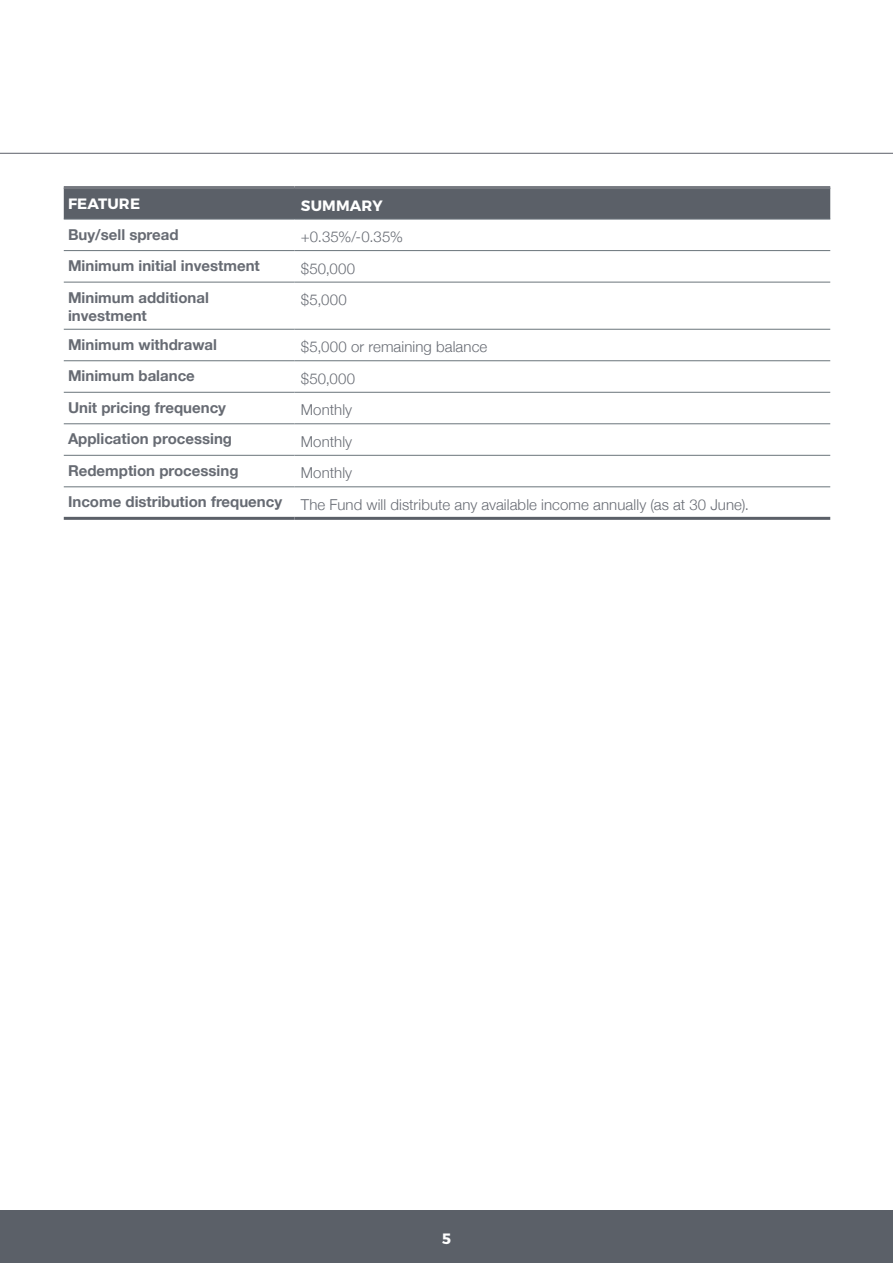
<style>
.page{position:relative;width:893px;height:1263px;background:#fff}
.page>*{position:absolute;margin:0;border:0;box-sizing:border-box;transform-origin:0 0}
.Sub_Headers_TABLE_BO{font:700 15px/18px "Helvetica Neue";color:#676b73}
.Body_Copy_TABLE{font:300 15px "Helvetica Neue";letter-spacing:.005em;color:#676b73}
.Headers_TABLE__SILVE{font:700 15px "Montserrat";letter-spacing:.01em;color:#fff}
</style>
<div class="page">
<div style="left:0;top:1211px;width:893px;height:52px;background:#5b6068"></div>
<hr style="left:0;top:153px;width:893px;height:1px;background:#5b6068">
<div style="left:64px;top:189px;width:766px;height:30px;background:#5b6068"></div>
<hr style="left:64px;top:219px;width:230px;height:1px;background:#6a747b">
<hr style="left:294px;top:219px;width:536px;height:1px;background:#6a747b">
<hr style="left:64px;top:250px;width:230px;height:1px;background:#6a747b">
<hr style="left:294px;top:250px;width:536px;height:1px;background:#6a747b">
<hr style="left:64px;top:282px;width:230px;height:1px;background:#6a747b">
<hr style="left:294px;top:282px;width:536px;height:1px;background:#6a747b">
<hr style="left:64px;top:329px;width:230px;height:1px;background:#6a747b">
<hr style="left:294px;top:329px;width:536px;height:1px;background:#6a747b">
<hr style="left:64px;top:360px;width:230px;height:1px;background:#6a747b">
<hr style="left:294px;top:360px;width:536px;height:1px;background:#6a747b">
<hr style="left:64px;top:392px;width:230px;height:1px;background:#6a747b">
<hr style="left:294px;top:392px;width:536px;height:1px;background:#6a747b">
<hr style="left:64px;top:423px;width:230px;height:1px;background:#6a747b">
<hr style="left:294px;top:423px;width:536px;height:1px;background:#6a747b">
<hr style="left:64px;top:455px;width:230px;height:1px;background:#6a747b">
<hr style="left:294px;top:455px;width:536px;height:1px;background:#6a747b">
<hr style="left:64px;top:487px;width:230px;height:1px;background:#6a747b">
<hr style="left:294px;top:487px;width:536px;height:1px;background:#6a747b">
<hr style="left:64px;top:186px;width:230px;height:3px;background:#767980">
<hr style="left:294px;top:186px;width:536px;height:3px;background:#767980">
<hr style="left:64px;top:517px;width:230px;height:3px;background:#5b6068">
<hr style="left:294px;top:517px;width:536px;height:3px;background:#5b6068">
<p class="Headers_TABLE__SILVE" style="left:68px;top:195px;width:74px">FEATURE</p>
<p class="Headers_TABLE__SILVE" style="left:301px;top:196px;width:83px">SUMMARY</p>
<p class="Sub_Headers_TABLE_BO" style="left:68px;top:226px;width:112px">Buy/sell spread</p>
<p class="Body_Copy_TABLE" style="left:301px;top:225px;width:104px">+0.35%/-0.35%</p>
<p class="Sub_Headers_TABLE_BO" style="left:68px;top:257px;width:193px">Minimum initial investment</p>
<p class="Body_Copy_TABLE" style="left:301px;top:256px;width:56px">$50,000</p>
<p class="Sub_Headers_TABLE_BO" style="left:68px;top:289px;width:142px">Minimum additional investment</p>
<p class="Body_Copy_TABLE" style="left:301px;top:288px;width:48px">$5,000</p>
<p class="Sub_Headers_TABLE_BO" style="left:68px;top:336px;width:151px">Minimum withdrawal</p>
<p class="Body_Copy_TABLE" style="left:301px;top:335px;width:188px">$5,000 or remaining balance</p>
<p class="Sub_Headers_TABLE_BO" style="left:68px;top:367px;width:128px">Minimum balance</p>
<p class="Body_Copy_TABLE" style="left:301px;top:366px;width:56px">$50,000</p>
<p class="Sub_Headers_TABLE_BO" style="left:68px;top:399px;width:160px">Unit pricing frequency</p>
<p class="Body_Copy_TABLE" style="left:301px;top:398px;width:53px">Monthly</p>
<p class="Sub_Headers_TABLE_BO" style="left:68px;top:430px;width:166px">Application processing</p>
<p class="Body_Copy_TABLE" style="left:301px;top:429px;width:53px">Monthly</p>
<p class="Sub_Headers_TABLE_BO" style="left:68px;top:462px;width:172px">Redemption processing</p>
<p class="Body_Copy_TABLE" style="left:301px;top:461px;width:53px">Monthly</p>
<p class="Sub_Headers_TABLE_BO" style="left:68px;top:493px;width:216px">Income distribution frequency</p>
<p class="Body_Copy_TABLE" style="left:301px;top:492px;width:450px">The Fund will distribute any available income annually (as at 30 June).</p>
<p class="Headers_TABLE__SILVE" style="left:442px;top:1229px;width:10px">5</p>
</div>
